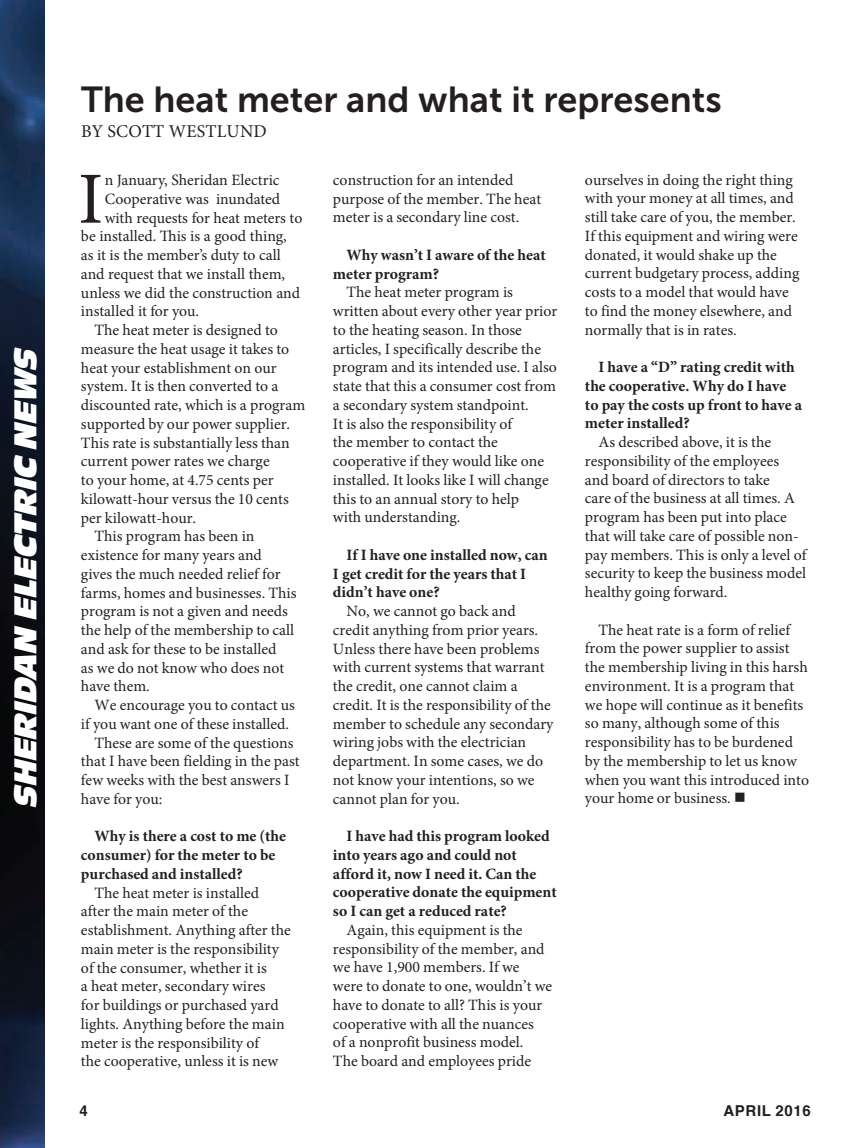
<style>
.page{position:relative;width:864px;height:1148px;background:#fff}
.page>*{position:absolute;margin:0;border:0;box-sizing:border-box;transform-origin:0 0}
.t1{font:73.5px "Minion Pro";color:#231f20}
.t2{font:36px "Museo Sans 700";color:#231f20}
.t3{font:33px "Antique Oli T Comp Ital";color:#fff}
.t4{font:18px "Minion Pro";letter-spacing:.01em;color:#231f20}
.t5{font:15.75px/18.8px "Minion Pro";color:#231f20}
.t6{font:700 15.75px/18.8px "Minion Pro";color:#231f20}
.t7{font:700 15px "Helvetica";letter-spacing:.04em;color:#231f20}
</style>
<div class="page">
<img style="left:0;top:0;width:44px;height:1148px">
<h3 class="t3" style="left:7px;top:806px;width:461px;rotate:-90deg">SHERIDAN ELECTRIC NEWS</h3>
<h2 class="t2" style="left:81px;top:80px;width:642px">The heat meter and what it represents</h2>
<p class="t4" style="left:81px;top:119px;width:187px">BY SCOTT WESTLUND</p>
<h1 class="t1" style="left:78px;top:150px;width:27px">I</h1>
<p class="t5" style="left:105px;top:171px;width:176px">n January, Sheridan Electric</p>
<p class="t5" style="left:585px;top:170px;width:216px">ourselves in doing the right thing with your money at all times, and still take care of you, the member.<br>If this equipment and wiring were donated, it would shake up the current budgetary process, adding costs to a model that would have to find the money elsewhere, and normally that is in rates.</p>
<p class="t6" style="left:585px;top:357px;width:219px;text-indent:13px">I have a “D” rating credit with the cooperative. Why do I have to pay the costs up front to have a meter installed?</p>
<p class="t5" style="left:585px;top:433px;width:223px;text-indent:13px">As described above, it is the responsibility of the employees and board of directors to take<br>care of the business at all times. A program has been put into place that will take care of possible non&shy;pay members. This is only a level of security to keep the business model healthy going forward.</p>
<p class="t5" style="left:585px;top:620px;width:226px;text-indent:13px">The heat rate is a form of relief from the power supplier to assist the membership living in this harsh environment. It is a program that we hope will continue as it benefits so many, although some of this responsibility has to be burdened by the membership to let us know when you want this introduced into your home or business. ■</p>
<p class="t5" style="left:333px;top:170px;width:210px">construction for an intended purpose of the member. The heat meter is a secondary line cost.</p>
<p class="t6" style="left:333px;top:245px;width:214px;text-indent:13px">Why wasn’t I aware of the heat meter program?</p>
<p class="t5" style="left:333px;top:283px;width:226px;text-indent:13px">The heat meter program is written about every other year prior to the heating season. In those articles, I specifically describe the program and its intended use. I also state that this a consumer cost from a secondary system standpoint.<br>It is also the responsibility of<br>the member to contact the cooperative if they would like one installed. It looks like I will change this to an annual story to help<br>with understanding.</p>
<p class="t6" style="left:333px;top:545px;width:216px;text-indent:13px">If I have one installed now, can<br>I get credit for the years that I didn’t have one?</p>
<p class="t5" style="left:333px;top:602px;width:222px;text-indent:13px">No, we cannot go back and credit anything from prior years.<br>Unless there have been problems with current systems that warrant the credit, one cannot claim a credit. It is the responsibility of the member to schedule any secondary wiring jobs with the electrician department. In some cases, we do not know your intentions, so we cannot plan for you.</p>
<p class="t6" style="left:333px;top:826px;width:225px;text-indent:13px">I have had this program looked into years ago and could not afford it, now I need it. Can the cooperative donate the equipment so I can get a reduced rate?</p>
<p class="t5" style="left:333px;top:920px;width:221px;text-indent:13px">Again, this equipment is the responsibility of the member, and we have 1,900 members. If we were to donate to one, wouldn’t we have to donate to all? This is your cooperative with all the nuances<br>of a nonprofit business model.<br>The board and employees pride</p>
<p class="t5" style="left:105px;top:189px;width:177px">Cooperative was inundated</p>
<p class="t5" style="left:105px;top:208px;width:199px">with requests for heat meters to</p>
<p class="t5" style="left:81px;top:227px;width:77px">be installed.</p>
<p class="t5" style="left:81px;top:227px;width:221px;text-indent:96px">is is a good thing, as it is the member’s duty to call and request that we install them, unless we did the construction and installed it for you.</p>
<p class="t5" style="left:94px;top:321px;width:185px">The heat meter is designed to</p>
<p class="t5" style="left:81px;top:339px;width:210px">measure the heat usage it takes to</p>
<p class="t5" style="left:81px;top:358px;width:197px">heat your establishment on our</p>
<p class="t5" style="left:81px;top:377px;width:199px">system. It is then converted to a</p>
<p class="t5" style="left:81px;top:396px;width:226px">discounted rate, which is a program</p>
<p class="t5" style="left:81px;top:414px;width:211px">supported by our power supplier.</p>
<p class="t5" style="left:81px;top:433px;width:210px">This rate is substantially less than</p>
<p class="t5" style="left:81px;top:452px;width:190px">current power rates we charge</p>
<p class="t5" style="left:81px;top:471px;width:194px">to your home, at 4.75 cents per</p>
<p class="t5" style="left:81px;top:489px;width:209px">kilowatt-hour versus the 10 cents</p>
<p class="t5" style="left:81px;top:508px;width:117px">per kilowatt-hour.</p>
<p class="t5" style="left:94px;top:527px;width:162px">This program has been in</p>
<p class="t5" style="left:81px;top:546px;width:182px">existence for many years and</p>
<p class="t5" style="left:81px;top:564px;width:201px">gives the much needed relief for</p>
<p class="t5" style="left:81px;top:583px;width:217px">farms, homes and businesses. This</p>
<p class="t5" style="left:81px;top:602px;width:208px">program is not a given and needs</p>
<p class="t5" style="left:81px;top:621px;width:215px">the help of the membership to call</p>
<p class="t5" style="left:81px;top:639px;width:197px">and ask for these to be installed</p>
<p class="t5" style="left:81px;top:658px;width:205px">as we do not know who does not</p>
<p class="t5" style="left:81px;top:677px;width:70px">have them.</p>
<p class="t5" style="left:94px;top:696px;width:202px">We encourage you to contact us</p>
<p class="t5" style="left:81px;top:714px;width:210px">if you want one of these installed.</p>
<p class="t5" style="left:94px;top:733px;width:201px">These are some of the questions</p>
<p class="t5" style="left:81px;top:752px;width:220px">that I have been fielding in the past</p>
<p class="t5" style="left:81px;top:770px;width:210px">few weeks with the best answers I</p>
<p class="t5" style="left:81px;top:789px;width:83px">have for you:</p>
<p class="t6" style="left:81px;top:826px;width:207px;text-indent:13px">Why is there a cost to me (the consumer) for the meter to be purchased and installed?</p>
<p class="t5" style="left:81px;top:883px;width:211px;text-indent:13px">The heat meter is installed after the main meter of the establishment. Anything after the main meter is the responsibility of the consumer, whether it is<br>a heat meter, secondary wires<br>for buildings or purchased yard lights. Anything before the main meter is the responsibility of<br>the cooperative, unless it is new</p>
<p class="t7" style="left:80px;top:1098px;width:10px">4</p>
<p class="t7" style="left:724px;top:1098px;width:89px">APRIL 2016</p>
</div>
